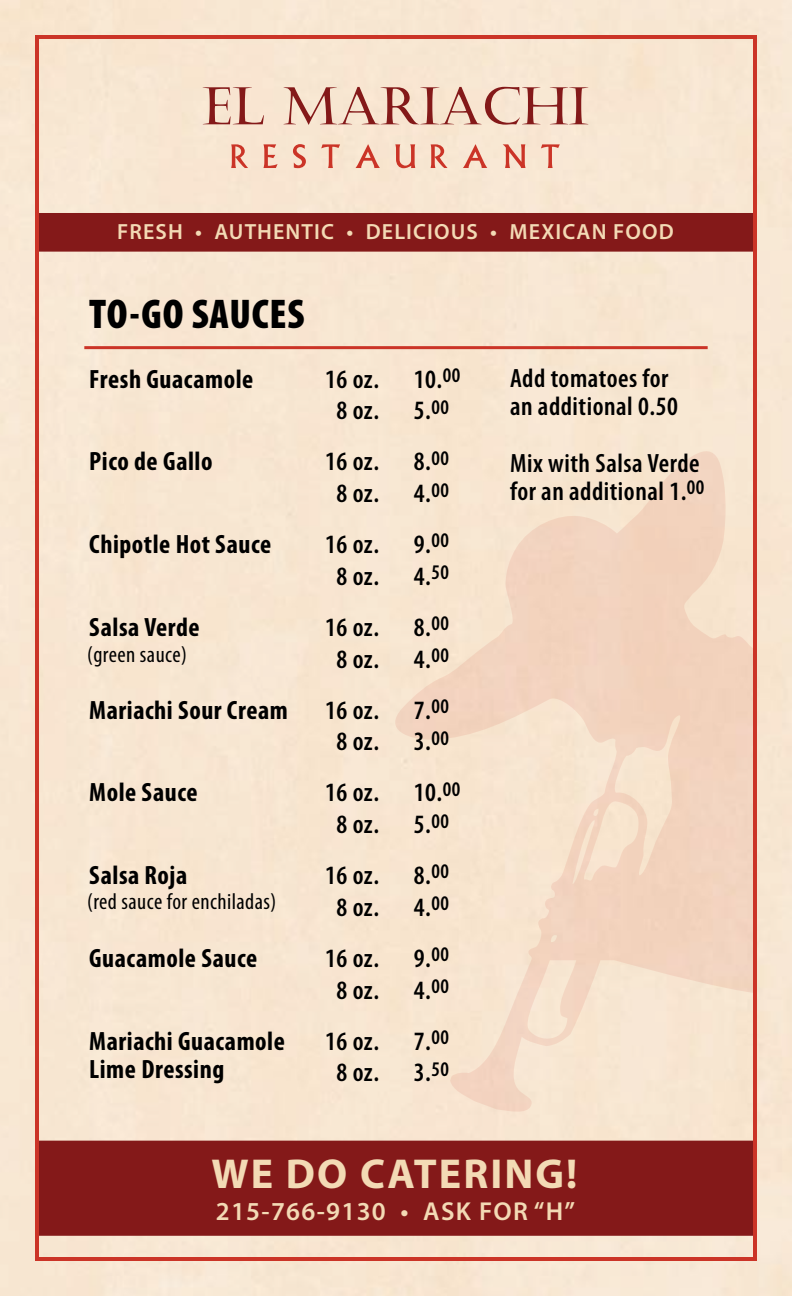
<style>
.page{position:relative;width:792px;height:1296px;background:#fff}
.page>*{position:absolute;margin:0;border:0;box-sizing:border-box;transform-origin:0 0}
.t1{font:700 42px "Myriad Pro";letter-spacing:.05em;color:#f3dab5}
.t2{font:900 condensed 41.8px "Myriad Pro";letter-spacing:.02em;color:#000}
.t3{font:600 condensed 26.6px/28px "Myriad Pro";letter-spacing:.02em;color:#000}
.t4{font:700 condensed 26.6px "Myriad Pro";letter-spacing:.02em;color:#000}
.t5{font:600 26px "Myriad Pro";letter-spacing:.05em;color:#f3dab5}
.t6{font:condensed 22.8px "Myriad Pro";letter-spacing:.02em;color:#000}
.t7{font:600 22px "Myriad Pro";letter-spacing:.05em;color:#f3dab5}
</style>
<div class="page">
<svg style="left:395px;top:451px;width:357px;height:661px;background:#f5ddc8"></svg>
<div style="left:40px;top:213px;width:712px;height:39px;background:#841919"></div>
<div style="left:40px;top:1141px;width:712px;height:95px;background:#841919"></div>
<hr style="left:84px;top:346px;width:624px;height:3px;background:#cb3427">
<svg style="left:203px;top:87px;width:61px;height:37px;background:#dbb3a4"></svg>
<svg style="left:284px;top:87px;width:304px;height:38px;background:#dbb4a4"></svg>
<svg style="left:231px;top:144px;width:17px;height:24px"></svg>
<svg style="left:263px;top:144px;width:15px;height:24px"></svg>
<svg style="left:293px;top:144px;width:13px;height:24px"></svg>
<svg style="left:321px;top:144px;width:19px;height:24px"></svg>
<svg style="left:355px;top:144px;width:25px;height:24px"></svg>
<svg style="left:395px;top:144px;width:20px;height:24px"></svg>
<svg style="left:431px;top:144px;width:17px;height:24px"></svg>
<svg style="left:463px;top:144px;width:24px;height:24px"></svg>
<svg style="left:503px;top:144px;width:23px;height:24px"></svg>
<svg style="left:541px;top:144px;width:19px;height:24px"></svg>
<div style="left:35px;top:35px;width:722px;height:1226px;border:4px solid #cb3427"></div>
<p class="t7" style="left:117px;top:218px;width:558px">FRESH • AUTHENTIC • DELICIOUS • MEXICAN FOOD</p>
<h2 class="t2" style="left:89px;top:287px;width:217px">TO-GO SAUCES</h2>
<p class="t4" style="left:89px;top:362px;width:166px">Fresh Guacamole</p>
<p class="t3" style="left:325px;top:364px;width:55px">16 oz.</p>
<p class="t3" style="left:414px;top:364px;width:48px">10.<sup>00</sup></p>
<p class="t3" style="left:337px;top:396px;width:44px">8 oz.</p>
<p class="t3" style="left:414px;top:396px;width:37px">5.<sup>00</sup></p>
<p class="t4" style="left:89px;top:445px;width:125px">Pico de Gallo</p>
<p class="t3" style="left:325px;top:447px;width:55px">16 oz.</p>
<p class="t3" style="left:414px;top:447px;width:37px">8.<sup>00</sup></p>
<p class="t3" style="left:337px;top:479px;width:44px">8 oz.</p>
<p class="t3" style="left:414px;top:479px;width:37px">4.<sup>00</sup></p>
<p class="t4" style="left:89px;top:528px;width:184px">Chipotle Hot Sauce</p>
<p class="t3" style="left:325px;top:530px;width:55px">16 oz.</p>
<p class="t3" style="left:414px;top:530px;width:37px">9.<sup>00</sup></p>
<p class="t3" style="left:337px;top:562px;width:44px">8 oz.</p>
<p class="t3" style="left:414px;top:562px;width:37px">4.<sup>50</sup></p>
<p class="t4" style="left:89px;top:610px;width:112px">Salsa Verde</p>
<p class="t3" style="left:325px;top:613px;width:55px">16 oz.</p>
<p class="t3" style="left:414px;top:613px;width:37px">8.<sup>00</sup></p>
<p class="t3" style="left:337px;top:644px;width:44px">8 oz.</p>
<p class="t3" style="left:414px;top:644px;width:37px">4.<sup>00</sup></p>
<p class="t4" style="left:89px;top:693px;width:200px">Mariachi Sour Cream</p>
<p class="t3" style="left:325px;top:695px;width:55px">16 oz.</p>
<p class="t3" style="left:414px;top:695px;width:37px">7.<sup>00</sup></p>
<p class="t3" style="left:337px;top:727px;width:44px">8 oz.</p>
<p class="t3" style="left:414px;top:727px;width:37px">3.<sup>00</sup></p>
<p class="t4" style="left:89px;top:776px;width:110px">Mole Sauce</p>
<p class="t3" style="left:325px;top:778px;width:55px">16 oz.</p>
<p class="t3" style="left:414px;top:778px;width:48px">10.<sup>00</sup></p>
<p class="t3" style="left:337px;top:810px;width:44px">8 oz.</p>
<p class="t3" style="left:414px;top:810px;width:37px">5.<sup>00</sup></p>
<p class="t4" style="left:89px;top:859px;width:100px">Salsa Roja</p>
<p class="t3" style="left:325px;top:861px;width:55px">16 oz.</p>
<p class="t3" style="left:414px;top:861px;width:37px">8.<sup>00</sup></p>
<p class="t3" style="left:337px;top:893px;width:44px">8 oz.</p>
<p class="t3" style="left:414px;top:893px;width:37px">4.<sup>00</sup></p>
<p class="t4" style="left:89px;top:941px;width:170px">Guacamole Sauce</p>
<p class="t3" style="left:325px;top:944px;width:55px">16 oz.</p>
<p class="t3" style="left:414px;top:944px;width:37px">9.<sup>00</sup></p>
<p class="t3" style="left:337px;top:975px;width:44px">8 oz.</p>
<p class="t3" style="left:414px;top:975px;width:37px">4.<sup>00</sup></p>
<p class="t4" style="left:89px;top:1024px;width:197px">Mariachi Guacamole</p>
<p class="t3" style="left:325px;top:1026px;width:55px">16 oz.</p>
<p class="t3" style="left:414px;top:1026px;width:37px">7.<sup>00</sup></p>
<p class="t3" style="left:337px;top:1058px;width:44px">8 oz.</p>
<p class="t3" style="left:414px;top:1058px;width:37px">3.<sup>50</sup></p>
<p class="t6" style="left:87px;top:641px;width:101px">(green sauce)</p>
<p class="t6" style="left:87px;top:888px;width:191px">(red sauce for enchiladas)</p>
<p class="t4" style="left:89px;top:1053px;width:137px">Lime Dressing</p>
<p class="t3" style="left:510px;top:364px;width:169px">Add tomatoes for an additional 0.50</p>
<p class="t3" style="left:510px;top:449px;width:196px">Mix with Salsa Verde for an additional 1.<sup>00</sup></p>
<h1 class="t1" style="left:211px;top:1147px;width:368px">WE DO CATERING!</h1>
<p class="t5" style="left:216px;top:1194px;width:361px">215-766-9130 • ASK FOR “H”</p>
</div>
